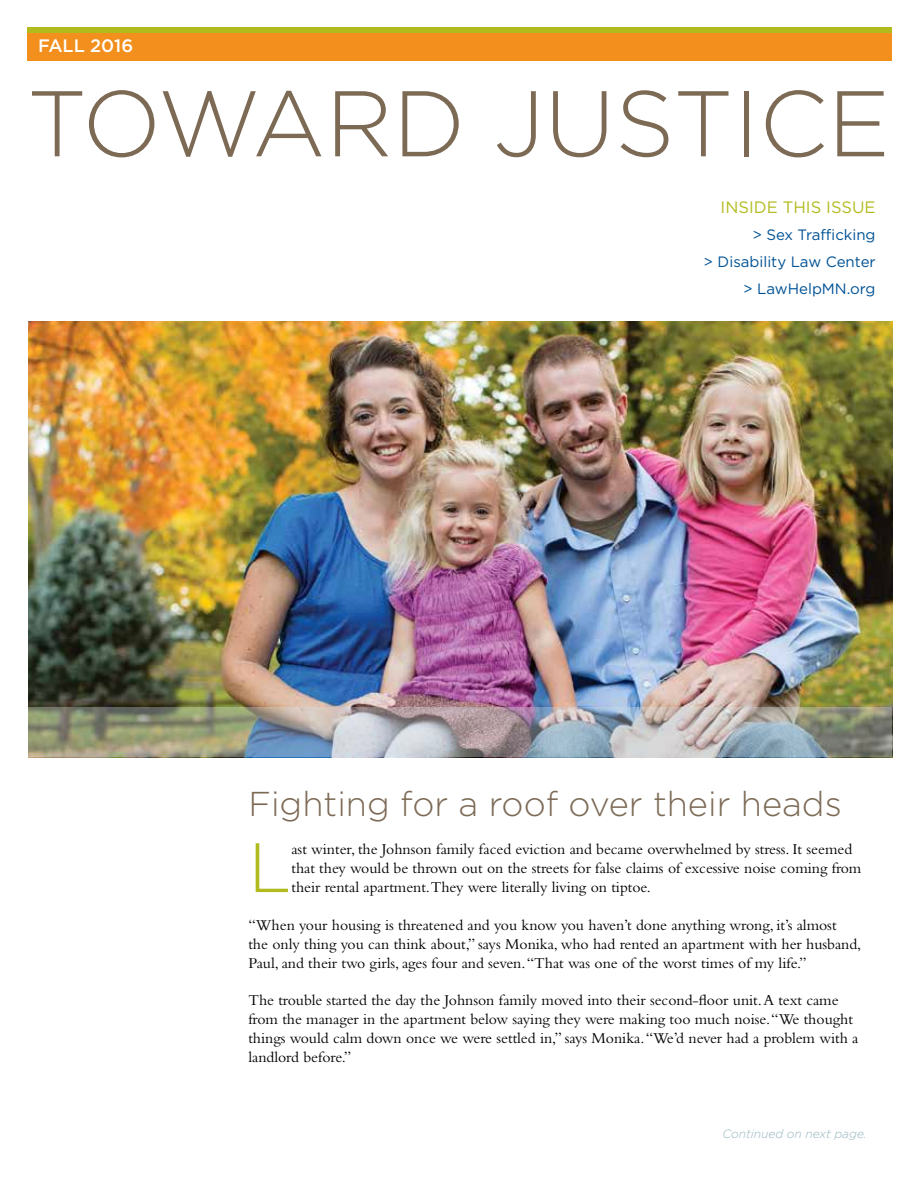
<style>
.page{position:relative;width:918px;height:1188px;background:#fff}
.page>*{position:absolute;margin:0;border:0;box-sizing:border-box;transform-origin:0 0}
.t1{font:300 93px "Gotham";color:#7c6a55}
.t2{font:300 69.75px "Gotham";color:#b2bb1e}
.t3{font:300 34.5px "Gotham";color:#7c6a55}
.t4{font:500 18px "Gotham";color:#fff}
.t5{font:16.5px "Gotham";color:#b2bb1e}
.t6{font:15.75px/18.9px "Bembo";color:#000}
.t7{font:15px/27px "Gotham";color:#005295;text-align:right}
.t8{font:italic 300 12px "Gotham";color:#94b4bf}
</style>
<div class="page">
<div style="left:27px;top:32px;width:864px;height:29px;background:#f3901d"></div>
<div style="left:27px;top:27px;width:864px;height:5px;background:#b2bb1e"></div>
<img style="left:28px;top:321px;width:865px;height:436px">
<img style="left:28px;top:707px;width:864px;height:50px">
<p class="t4" style="left:38px;top:36px;width:97px">FALL 2016</p>
<h1 class="t1" style="left:27px;top:73px;width:864px">TOWARD JUSTICE</h1>
<p class="t5" style="left:721px;top:198px;width:156px">INSIDE THIS ISSUE</p>
<p class="t7" style="left:704px;top:221px;width:174px">&gt; Sex Trafficking<br>&gt; Disability Law Center &gt; LawHelpMN.org</p>
<h3 class="t3" style="left:248px;top:785px;width:595px">Fighting for a roof over their heads</h3>
<h2 class="t2" style="left:248px;top:829px;width:45px">L</h2>
<p class="t6" style="left:291px;top:840px;width:571px">ast winter, the Johnson family faced eviction and became overwhelmed by stress. It seemed that they would be thrown out on the streets for false claims of excessive noise coming from their rental apartment.They were literally living on tiptoe.</p>
<p class="t6" style="left:248px;top:915px;width:615px">“When your housing is threatened and you know you haven’t done anything wrong, it’s almost<br>the only thing you can think about,” says Monika, who had rented an apartment with her husband,<br>Paul, and their two girls, ages four and seven. “That was one of the worst times of my life.”</p>
<p class="t6" style="left:248px;top:991px;width:612px">The trouble started the day the Johnson family moved into their second-floor unit. A text came from the manager in the apartment below saying they were making too much noise. “We thought things would calm down once we were settled in,” says Monika. “We’d never had a problem with a landlord before.”</p>
<p class="t8" style="left:722px;top:1127px;width:146px">Continued on next page.</p>
</div>
